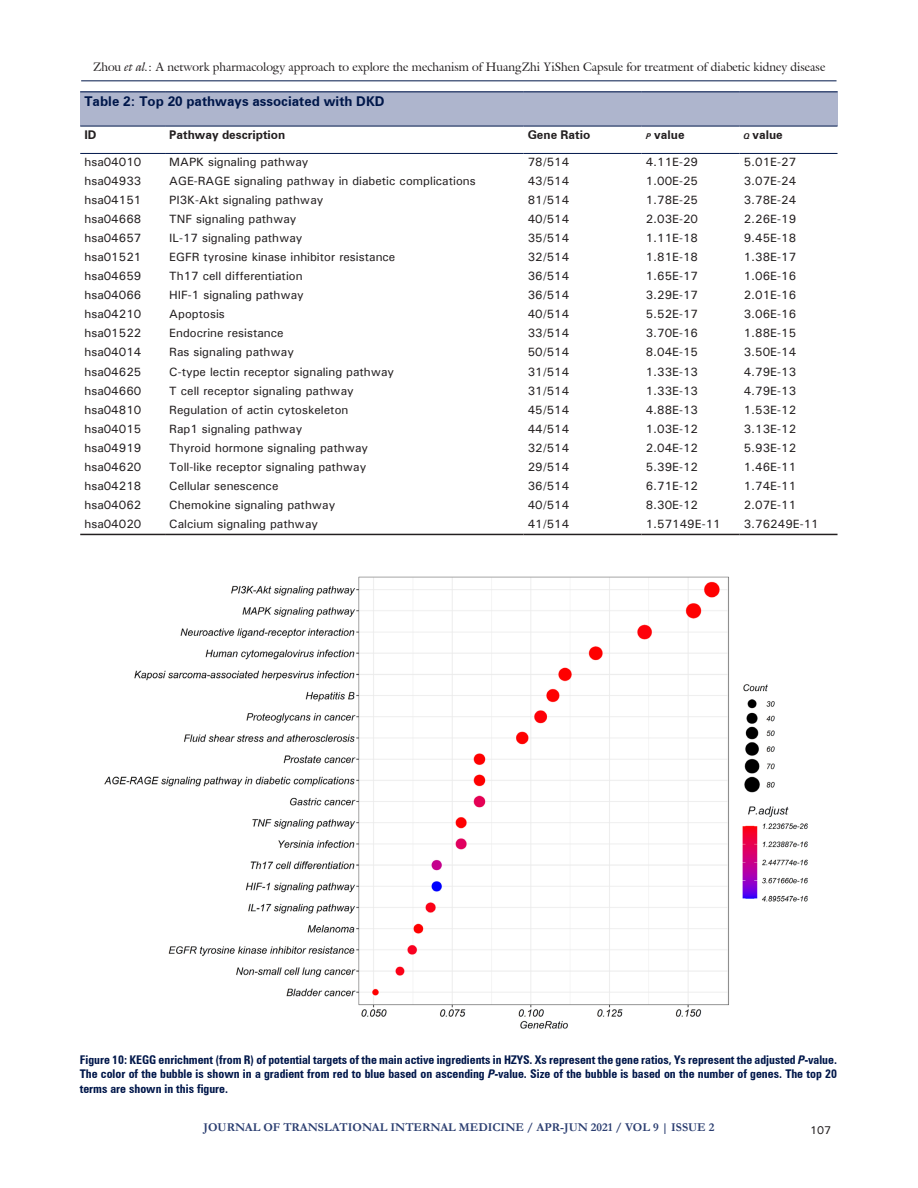
<style>
.page{position:relative;width:918px;height:1188px;background:#fff}
.page>*{position:absolute;margin:0;border:0;box-sizing:border-box;transform-origin:0 0}
.TT{font:700 13.5px "Zurich BT";color:#00174a}
.TB{font:500 12px "Univers";color:#231f20}
.FGC{font:700 condensed 12px/14.4px "Zurich BT";color:#00174a;text-align:justify}
.t1{font:12px "Galliard IT Cby BT";color:#231f20}
.t2{font:700 12px "Garamond";color:#2a3d70}
.TableLastLine{font:500 12px "Univers";color:#231f20}
.TCH{font:700 12px "Zurich BT";color:#231f20}
.t3{font:500 11.25px "Univers";color:#231f20}
.s1{font-style:italic}
.s2{font-family:"Zurich BT Bold Italic";font-weight:400}
</style>
<div class="page">
<hr style="left:81px;top:80px;width:756px;height:1px;background:#00174a">
<div style="left:80px;top:92px;width:758px;height:34px;background:#aeb5cd"></div>
<hr style="left:80px;top:92px;width:85px;height:1px;background:#00174a">
<hr style="left:165px;top:92px;width:359px;height:1px;background:#00174a">
<hr style="left:524px;top:92px;width:117px;height:1px;background:#00174a">
<hr style="left:641px;top:92px;width:98px;height:1px;background:#00174a">
<hr style="left:740px;top:92px;width:98px;height:1px;background:#00174a">
<hr style="left:80px;top:126px;width:85px;height:1px;background:#00174a">
<hr style="left:165px;top:126px;width:359px;height:1px;background:#00174a">
<hr style="left:524px;top:126px;width:117px;height:1px;background:#00174a">
<hr style="left:641px;top:126px;width:98px;height:1px;background:#00174a">
<hr style="left:740px;top:126px;width:98px;height:1px;background:#00174a">
<hr style="left:80px;top:153px;width:85px;height:1px;background:#00174a">
<hr style="left:165px;top:153px;width:359px;height:1px;background:#00174a">
<hr style="left:524px;top:153px;width:117px;height:1px;background:#00174a">
<hr style="left:641px;top:153px;width:98px;height:1px;background:#00174a">
<hr style="left:740px;top:153px;width:98px;height:1px;background:#00174a">
<hr style="left:80px;top:534px;width:85px;height:1px;background:#231f20">
<hr style="left:165px;top:534px;width:359px;height:1px;background:#231f20">
<hr style="left:524px;top:534px;width:117px;height:1px;background:#231f20">
<hr style="left:641px;top:534px;width:98px;height:1px;background:#231f20">
<hr style="left:740px;top:534px;width:98px;height:1px;background:#231f20">
<img style="left:104px;top:576px;width:704px;height:453px">
<p class="t1" style="left:93px;top:59px;width:734px">Zhou <span class="s1">et al.</span>: A network pharmacology approach to explore the mechanism of HuangZhi YiShen Capsule for treatment of diabetic kidney disease</p>
<p class="TT" style="left:85px;top:93px;width:302px">Table 2: Top 20 pathways associated with DKD</p>
<p class="TCH" style="left:85px;top:128px;width:14px">ID</p>
<p class="TCH" style="left:169px;top:128px;width:118px">Pathway description</p>
<p class="TCH" style="left:528px;top:128px;width:64px">Gene Ratio</p>
<p class="TCH" style="left:646px;top:128px;width:40px"><span class="s2">P</span> value</p>
<p class="TCH" style="left:744px;top:128px;width:41px"><span class="s2">Q</span> value</p>
<p class="TB" style="left:85px;top:154px;width:58px">hsa04010</p>
<p class="TB" style="left:169px;top:154px;width:141px">MAPK signaling pathway</p>
<p class="TB" style="left:528px;top:154px;width:43px">78/514</p>
<p class="TB" style="left:646px;top:154px;width:54px">4.11E-29</p>
<p class="TB" style="left:744px;top:154px;width:54px">5.01E-27</p>
<p class="TB" style="left:85px;top:173px;width:58px">hsa04933</p>
<p class="TB" style="left:169px;top:173px;width:308px">AGE-RAGE signaling pathway in diabetic complications</p>
<p class="TB" style="left:528px;top:173px;width:43px">43/514</p>
<p class="TB" style="left:646px;top:173px;width:54px">1.00E-25</p>
<p class="TB" style="left:744px;top:173px;width:54px">3.07E-24</p>
<p class="TB" style="left:85px;top:192px;width:58px">hsa04151</p>
<p class="TB" style="left:169px;top:192px;width:156px">PI3K-Akt signaling pathway</p>
<p class="TB" style="left:528px;top:192px;width:43px">81/514</p>
<p class="TB" style="left:646px;top:192px;width:54px">1.78E-25</p>
<p class="TB" style="left:744px;top:192px;width:54px">3.78E-24</p>
<p class="TB" style="left:85px;top:211px;width:58px">hsa04668</p>
<p class="TB" style="left:169px;top:211px;width:129px">TNF signaling pathway</p>
<p class="TB" style="left:528px;top:211px;width:43px">40/514</p>
<p class="TB" style="left:646px;top:211px;width:54px">2.03E-20</p>
<p class="TB" style="left:744px;top:211px;width:54px">2.26E-19</p>
<p class="TB" style="left:85px;top:231px;width:58px">hsa04657</p>
<p class="TB" style="left:169px;top:231px;width:135px">IL-17 signaling pathway</p>
<p class="TB" style="left:528px;top:231px;width:43px">35/514</p>
<p class="TB" style="left:646px;top:231px;width:54px">1.11E-18</p>
<p class="TB" style="left:744px;top:231px;width:54px">9.45E-18</p>
<p class="TB" style="left:85px;top:250px;width:58px">hsa01521</p>
<p class="TB" style="left:169px;top:250px;width:228px">EGFR tyrosine kinase inhibitor resistance</p>
<p class="TB" style="left:528px;top:250px;width:43px">32/514</p>
<p class="TB" style="left:646px;top:250px;width:54px">1.81E-18</p>
<p class="TB" style="left:744px;top:250px;width:54px">1.38E-17</p>
<p class="TB" style="left:85px;top:269px;width:58px">hsa04659</p>
<p class="TB" style="left:169px;top:269px;width:135px">Th17 cell differentiation</p>
<p class="TB" style="left:528px;top:269px;width:43px">36/514</p>
<p class="TB" style="left:646px;top:269px;width:54px">1.65E-17</p>
<p class="TB" style="left:744px;top:269px;width:54px">1.06E-16</p>
<p class="TB" style="left:85px;top:288px;width:58px">hsa04066</p>
<p class="TB" style="left:169px;top:288px;width:136px">HIF-1 signaling pathway</p>
<p class="TB" style="left:528px;top:288px;width:43px">36/514</p>
<p class="TB" style="left:646px;top:288px;width:54px">3.29E-17</p>
<p class="TB" style="left:744px;top:288px;width:54px">2.01E-16</p>
<p class="TB" style="left:85px;top:307px;width:58px">hsa04210</p>
<p class="TB" style="left:169px;top:307px;width:57px">Apoptosis</p>
<p class="TB" style="left:528px;top:307px;width:43px">40/514</p>
<p class="TB" style="left:646px;top:307px;width:54px">5.52E-17</p>
<p class="TB" style="left:744px;top:307px;width:54px">3.06E-16</p>
<p class="TB" style="left:85px;top:326px;width:58px">hsa01522</p>
<p class="TB" style="left:169px;top:326px;width:116px">Endocrine resistance</p>
<p class="TB" style="left:528px;top:326px;width:43px">33/514</p>
<p class="TB" style="left:646px;top:326px;width:54px">3.70E-16</p>
<p class="TB" style="left:744px;top:326px;width:54px">1.88E-15</p>
<p class="TB" style="left:85px;top:345px;width:58px">hsa04014</p>
<p class="TB" style="left:169px;top:345px;width:126px">Ras signaling pathway</p>
<p class="TB" style="left:528px;top:345px;width:43px">50/514</p>
<p class="TB" style="left:646px;top:345px;width:54px">8.04E-15</p>
<p class="TB" style="left:744px;top:345px;width:54px">3.50E-14</p>
<p class="TB" style="left:85px;top:364px;width:58px">hsa04625</p>
<p class="TB" style="left:169px;top:364px;width:226px">C-type lectin receptor signaling pathway</p>
<p class="TB" style="left:528px;top:364px;width:43px">31/514</p>
<p class="TB" style="left:646px;top:364px;width:54px">1.33E-13</p>
<p class="TB" style="left:744px;top:364px;width:54px">4.79E-13</p>
<p class="TB" style="left:85px;top:383px;width:58px">hsa04660</p>
<p class="TB" style="left:169px;top:383px;width:186px">T cell receptor signaling pathway</p>
<p class="TB" style="left:528px;top:383px;width:43px">31/514</p>
<p class="TB" style="left:646px;top:383px;width:54px">1.33E-13</p>
<p class="TB" style="left:744px;top:383px;width:54px">4.79E-13</p>
<p class="TB" style="left:85px;top:402px;width:58px">hsa04810</p>
<p class="TB" style="left:169px;top:402px;width:181px">Regulation of actin cytoskeleton</p>
<p class="TB" style="left:528px;top:402px;width:43px">45/514</p>
<p class="TB" style="left:646px;top:402px;width:54px">4.88E-13</p>
<p class="TB" style="left:744px;top:402px;width:54px">1.53E-12</p>
<p class="TB" style="left:85px;top:421px;width:58px">hsa04015</p>
<p class="TB" style="left:169px;top:421px;width:135px">Rap1 signaling pathway</p>
<p class="TB" style="left:528px;top:421px;width:43px">44/514</p>
<p class="TB" style="left:646px;top:421px;width:54px">1.03E-12</p>
<p class="TB" style="left:744px;top:421px;width:54px">3.13E-12</p>
<p class="TB" style="left:85px;top:440px;width:58px">hsa04919</p>
<p class="TB" style="left:169px;top:440px;width:200px">Thyroid hormone signaling pathway</p>
<p class="TB" style="left:528px;top:440px;width:43px">32/514</p>
<p class="TB" style="left:646px;top:440px;width:54px">2.04E-12</p>
<p class="TB" style="left:744px;top:440px;width:54px">5.93E-12</p>
<p class="TB" style="left:85px;top:459px;width:58px">hsa04620</p>
<p class="TB" style="left:169px;top:459px;width:199px">Toll-like receptor signaling pathway</p>
<p class="TB" style="left:528px;top:459px;width:43px">29/514</p>
<p class="TB" style="left:646px;top:459px;width:54px">5.39E-12</p>
<p class="TB" style="left:744px;top:459px;width:54px">1.46E-11</p>
<p class="TB" style="left:85px;top:478px;width:58px">hsa04218</p>
<p class="TB" style="left:169px;top:478px;width:111px">Cellular senescence</p>
<p class="TB" style="left:528px;top:478px;width:43px">36/514</p>
<p class="TB" style="left:646px;top:478px;width:54px">6.71E-12</p>
<p class="TB" style="left:744px;top:478px;width:54px">1.74E-11</p>
<p class="TB" style="left:85px;top:497px;width:58px">hsa04062</p>
<p class="TB" style="left:169px;top:497px;width:168px">Chemokine signaling pathway</p>
<p class="TB" style="left:528px;top:497px;width:43px">40/514</p>
<p class="TB" style="left:646px;top:497px;width:54px">8.30E-12</p>
<p class="TB" style="left:744px;top:497px;width:54px">2.07E-11</p>
<p class="TableLastLine" style="left:85px;top:516px;width:58px">hsa04020</p>
<p class="TableLastLine" style="left:169px;top:516px;width:150px">Calcium signaling pathway</p>
<p class="TableLastLine" style="left:528px;top:516px;width:43px">41/514</p>
<p class="TableLastLine" style="left:646px;top:516px;width:77px">1.57149E-11</p>
<p class="TableLastLine" style="left:744px;top:516px;width:77px">3.76249E-11</p>
<p class="FGC" style="left:80px;top:1052px;width:759px">Figure 10: KEGG enrichment (from R) of potential targets of the main active ingredients in HZYS. Xs represent the gene ratios, Ys represent the adjusted <span class="s1">P</span>-value.<br>The color of the bubble is shown in a gradient from red to blue based on ascending <span class="s1">P</span>-value. Size of the bubble is based on the number of genes. The top 20 terms are shown in this figure.</p>
<p class="t2" style="left:204px;top:1119px;width:512px">JOURNAL OF TRANSLATIONAL INTERNAL MEDICINE / APR-JUN 2021 / VOL 9 | ISSUE 2</p>
<p class="t3" style="left:810px;top:1123px;width:23px">107</p>
</div>
